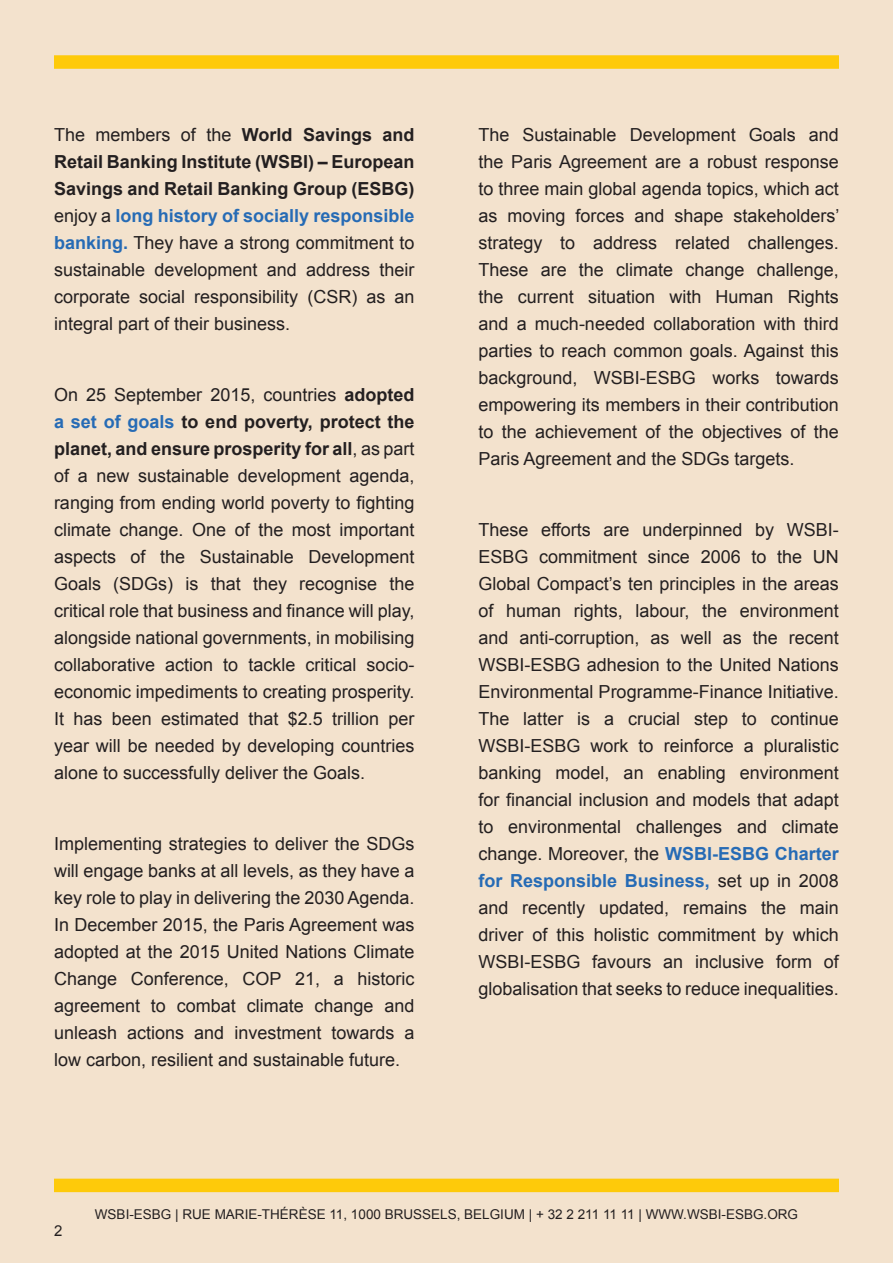
<style>
.page{position:relative;width:893px;height:1263px;background:#f3e2cd}
.page>*{position:absolute;margin:0;border:0;box-sizing:border-box;transform-origin:0 0}
.t1{font:18px/27px "Arial";color:#231f20;text-align:justify}
.t2{font:15px "Arial";color:#231f20}
.t3{font:13.5px "Arial";color:#231f20}
.s1{font-weight:700}
.s2{font-weight:700;color:#266bb5}
</style>
<div class="page">
<div style="left:54px;top:1179px;width:785px;height:13px;background:#feca0a"></div>
<div style="left:54px;top:55px;width:785px;height:14px;background:#feca0a"></div>
<p class="t1" style="left:54px;top:121px;width:362px">The members of the <span class="s1">World Savings and Retail Banking Institute (WSBI) – European Savings and Retail Banking Group (ESBG) </span>enjoy a <span class="s2">long history of socially responsible banking.</span> They have a strong commitment to sustainable development and address their corporate social responsibility (CSR) as an integral part of their business.</p>
<p class="t1" style="left:54px;top:381px;width:362px">On 25 September 2015, countries <span class="s1">adopted </span><span class="s2">a set of goals</span> <span class="s1">to end poverty, protect the planet, and ensure prosperity for all</span>, as part of a new sustainable development agenda, ranging from ending world poverty to fighting climate change. One of the most important aspects of the Sustainable Development Goals (SDGs) is that they recognise the critical role that business and finance will play, alongside national governments, in mobilising collaborative action to tackle critical socio&shy;economic impediments to creating prosperity.<br>It has been estimated that $2.5 trillion per year will be needed by developing countries alone to successfully deliver the Goals.</p>
<p class="t1" style="left:54px;top:830px;width:362px">Implementing strategies to deliver the SDGs will engage banks at all levels, as they have a key role to play in delivering the 2030 Agenda.<br>In December 2015, the Paris Agreement was adopted at the 2015 United Nations Climate Change Conference, COP 21, a historic agreement to combat climate change and unleash actions and investment towards a low carbon, resilient and sustainable future.</p>
<p class="t1" style="left:478px;top:121px;width:363px">The Sustainable Development Goals and the Paris Agreement are a robust response to three main global agenda topics, which act as moving forces and shape stakeholders’ strategy to address related challenges.<br>These are the climate change challenge, the current situation with Human Rights and a much-needed collaboration with third parties to reach common goals. Against this background, WSBI-ESBG works towards empowering its members in their contribution to the achievement of the objectives of the Paris Agreement and the SDGs targets.</p>
<p class="t1" style="left:478px;top:516px;width:362px">These efforts are underpinned by WSBI-ESBG commitment since 2006 to the UN Global Compact’s ten principles in the areas of human rights, labour, the environment and anti-corruption, as well as the recent WSBI-ESBG adhesion to the United Nations Environmental Programme-Finance Initiative.<br>The latter is a crucial step to continue WSBI-ESBG work to reinforce a pluralistic banking model, an enabling environment for financial inclusion and models that adapt to environmental challenges and climate change. Moreover, the <span class="s2">WSBI-ESBG Charter for Responsible Business,</span> set up in 2008 and recently updated, remains the main driver of this holistic commitment by which WSBI-ESBG favours an inclusive form of globalisation that seeks to reduce inequalities.</p>
<p class="t2" style="left:54px;top:1221px;width:10px">2</p>
<p class="t3" style="left:95px;top:1205px;width:705px">WSBI-ESBG | RUE MARIE-THÉRÈSE 11, 1000 BRUSSELS, BELGIUM | + 32 2 211 11 11 | WWW.WSBI-ESBG.ORG</p>
</div>
